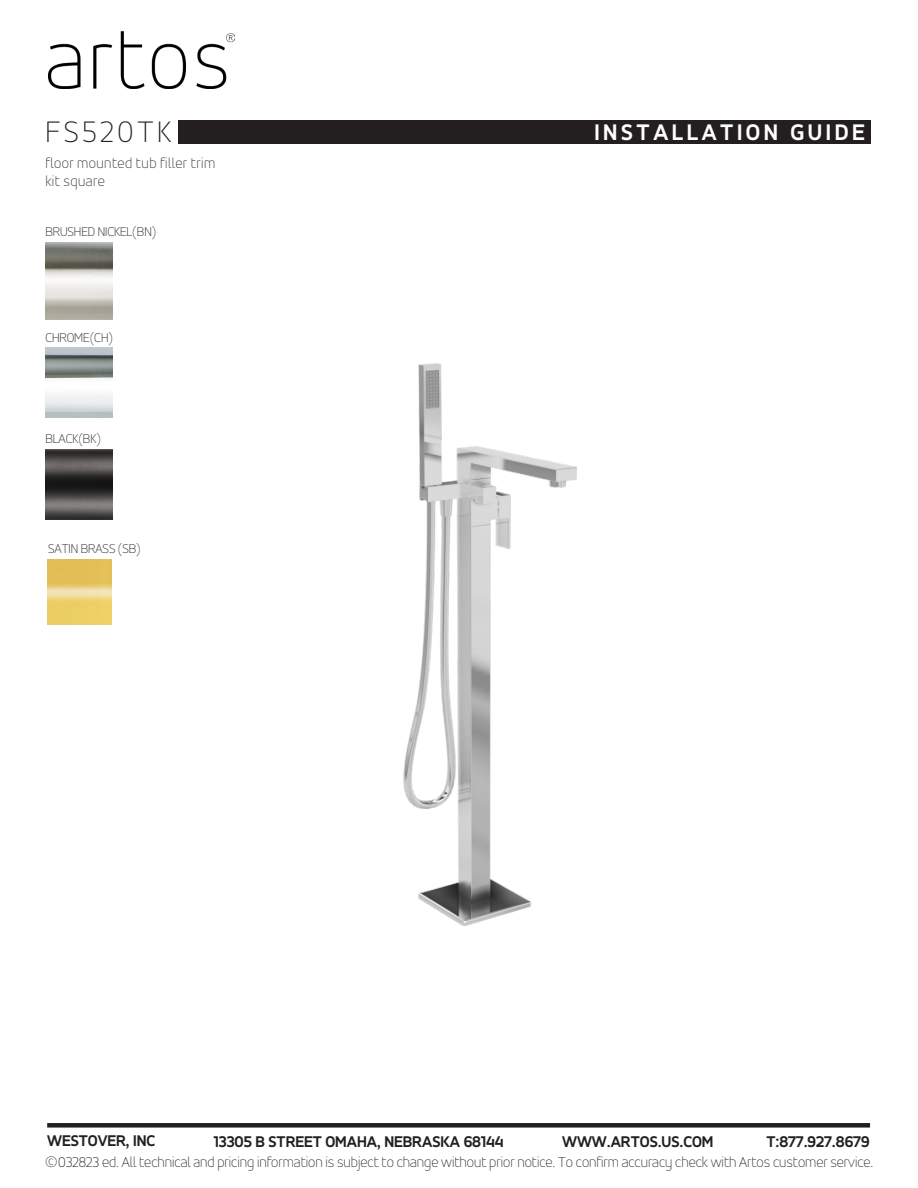
<style>
.page{position:relative;width:918px;height:1188px;background:#fff}
.page>*{position:absolute;margin:0;border:0;box-sizing:border-box;transform-origin:0 0}
.t1{font:100 31.5px "Accord Alternate";letter-spacing:.12em;color:#231f20}
.t2{font:700 24px "Accord Alternate";letter-spacing:.15em;color:#fff}
.t3{font:700 16.5px "Accord Alternate";color:#231f20}
.t4{font:100 15px "Accord Alternate";color:#231f20}
.t5{font:100 15px/18px "Accord Alternate";letter-spacing:.03em;color:#231f20}
.t6{font:100 13.5px "Accord Alternate";color:#231f20}
</style>
<div class="page">
<div style="left:47px;top:1123px;width:823px;height:5px;background:#231f20"></div>
<img style="left:49px;top:32px;width:185px;height:56px">
<div style="left:178px;top:120px;width:693px;height:24px;background:#231f20"></div>
<img style="left:403px;top:363px;width:174px;height:564px">
<img style="left:45px;top:348px;width:67px;height:70px">
<img style="left:45px;top:242px;width:67px;height:78px">
<img style="left:45px;top:449px;width:67px;height:70px">
<img style="left:48px;top:560px;width:64px;height:65px">
<p class="t1" style="left:45px;top:114px;width:127px">FS520TK</p>
<p class="t2" style="left:594px;top:118px;width:272px">INSTALLATION GUIDE</p>
<p class="t5" style="left:45px;top:154px;width:171px">floor mounted tub filler trim kit square</p>
<p class="t6" style="left:45px;top:224px;width:113px">BRUSHED NICKEL(BN)</p>
<p class="t6" style="left:45px;top:329px;width:69px">CHROME(CH)</p>
<p class="t6" style="left:45px;top:430px;width:57px">BLACK(BK)</p>
<p class="t6" style="left:48px;top:541px;width:94px">SATIN BRASS (SB)</p>
<p class="t3" style="left:47px;top:1131px;width:110px">WESTOVER, INC</p>
<p class="t3" style="left:214px;top:1132px;width:291px">13305 B STREET OMAHA, NEBRASKA 68144</p>
<p class="t3" style="left:562px;top:1132px;width:153px">WWW.ARTOS.US.COM</p>
<p class="t3" style="left:766px;top:1132px;width:105px">T:877.927.8679</p>
<p class="t4" style="left:44px;top:1153px;width:831px">©032823 ed. All technical and pricing information is subject to change without prior notice. To confirm accuracy check with Artos customer service.</p>
</div>
